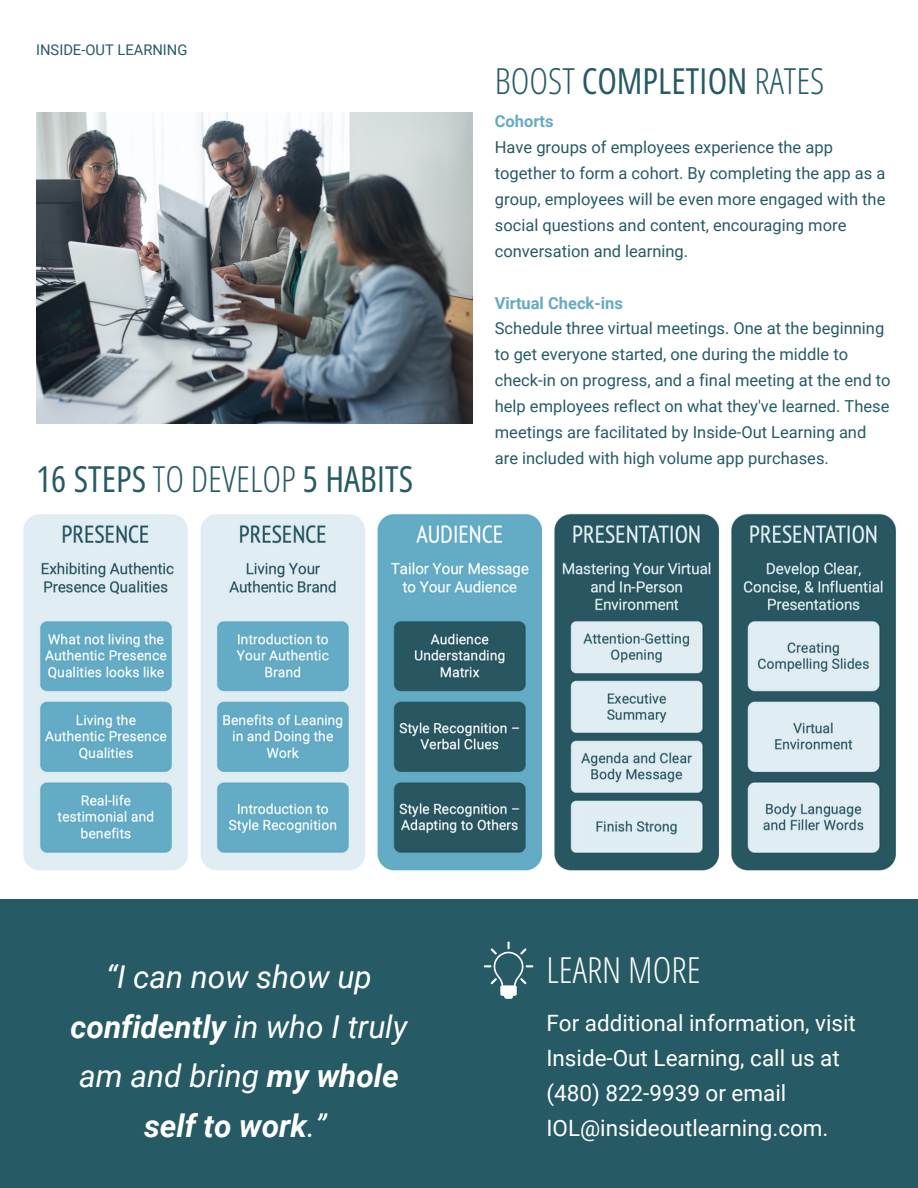
<style>
.page{position:relative;width:918px;height:1188px;background:#fff}
.page>*{position:absolute;margin:0;border:0;box-sizing:border-box;transform-origin:0 0}
.t1{font:36px "Open Sans Hebrew Condensed";color:#265a65}
.t2{font:300 36px "Open Sans Hebrew Condensed";color:#265a65}
.t3{font:300 36px "Open Sans Hebrew Condensed";color:#fff}
.t4{font:italic 700 31.5px/49.5px "Roboto";color:#fff;text-align:center}
.t5{font:italic 31.5px "Roboto";color:#fff}
.t6{font:22.5px/34.8px "Roboto";color:#fff}
.t7{font:16.5px/25.8px "Roboto";color:#265a65}
.t8{font:700 16.5px "Roboto";color:#66aac2}
.t9{font:14.7px "Roboto";color:#265a65}
.s1{font-weight:300}
.s2{font-weight:400}
</style>
<div class="page">
<img style="left:36px;top:113px;width:436px;height:311px">
<div style="left:0;top:899px;width:918px;height:289px;background:#265a65"></div>
<img style="left:23px;top:513px;width:873px;height:358px">
<svg style="left:484px;top:942px;width:49px;height:57px"></svg>
<p class="t9" style="left:36px;top:42px;width:153px">INSIDE-OUT LEARNING</p>
<h1 class="t1" style="left:36px;top:458px;width:379px">16 STEPS <span class="s1">TO DEVELOP</span> 5 HABITS</h1>
<h1 class="t2" style="left:495px;top:55px;width:331px">BOOST <span class="s2">COMPLETION</span> RATES</h1>
<p class="t8" style="left:495px;top:112px;width:60px">Cohorts</p>
<p class="t7" style="left:495px;top:135px;width:392px">Have groups of employees experience the app together to form a cohort. By completing the app as a group, employees will be even more engaged with the social questions and content, encouraging more conversation and learning.</p>
<p class="t8" style="left:495px;top:293px;width:130px">Virtual Check-ins</p>
<p class="t7" style="left:495px;top:316px;width:397px">Schedule three virtual meetings. One at the beginning to get everyone started, one during the middle to check-in on progress, and a final meeting at the end to help employees reflect on what they've learned. These meetings are facilitated by Inside-Out Learning and are included with high volume app purchases.</p>
<h2 class="t5" style="left:106px;top:959px;width:267px">“I can now show up</h2>
<h1 class="t3" style="left:546px;top:944px;width:156px">LEARN MORE</h1>
<h2 class="t4" style="left:71px;top:1002px;width:338px">confidently <span class="s2">in who I truly am and bring</span> my whole self to work<span class="s2">.”</span></h2>
<h3 class="t6" style="left:546px;top:1006px;width:311px">For additional information, visit<br>Inside-Out Learning, call us at (480) 822-9939 or email<br>IOL@insideoutlearning.com.</h3>
</div>
